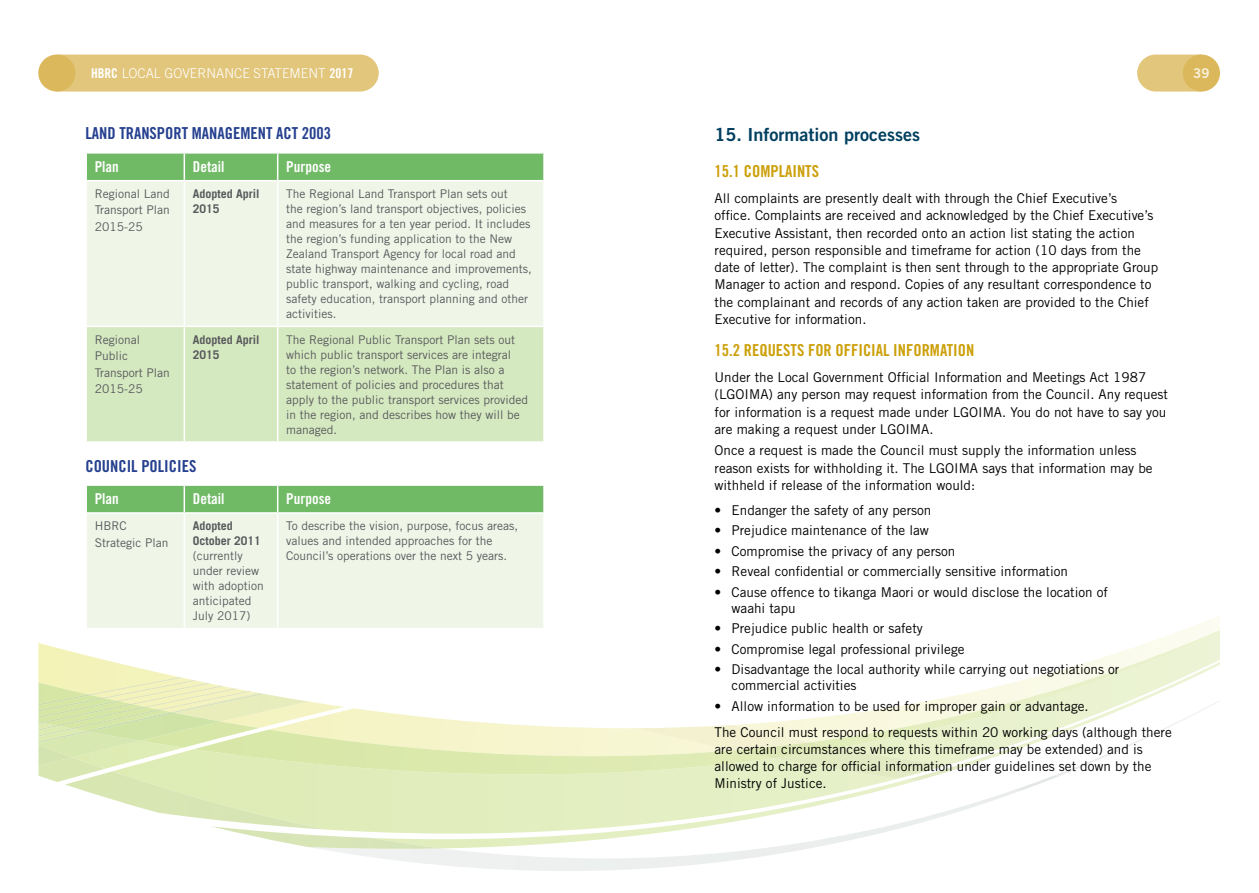
<style>
.page{position:relative;width:1259px;height:893px;background:#fff}
.page>*{position:absolute;margin:0;border:0;box-sizing:border-box;transform-origin:0 0}
.t1{font:18px "Trade Gothic LT Maori Bd 2";color:#003f5f}
.t2{font:16.5px "Trade Gothic LT Maori Bd Cn 20";color:#cca00a}
.t3{font:16.5px "Trade Gothic LT Maori Bd Cn 20";color:#25408f}
.t4{font:15px "Trade Gothic LT Maori Bd Cn 20";color:#fff}
.t5{font:13.5px/17.2px "Trade Gothic LT Maori";color:#000}
.t6{font:300 13.5px "Trade Gothic LT Maori";color:#fff}
.t7{font:13.5px "Trade Gothic LT Maori Bd 2";color:#fff}
.t8{font:12px/15px "Trade Gothic LT Maori";color:#58595b}
.t9{font:700 12px/15px "Trade Gothic LT Maori";color:#58595b}
.s1{font-family:"Trade Gothic LT Maori Bd Cn 20";font-weight:400}
</style>
<div class="page">
<div style="left:61px;top:55px;width:318px;height:37px;background:#e2c67b"></div>
<svg style="left:1137px;top:55px;width:60px;height:37px;background:#e4cb87"></svg>
<div style="left:1182px;top:55px;width:38px;height:37px;background:#dbb85b;border-radius:50%"></div>
<div style="left:38px;top:55px;width:37px;height:37px;background:#dbb85b;border-radius:50%"></div>
<svg style="left:323px;top:757px;width:781px;height:114px"></svg>
<img style="left:38px;top:757px;width:404px;height:92px">
<img style="left:567px;top:841px;width:280px;height:30px">
<img style="left:38px;top:743px;width:1097px;height:14px">
<img style="left:38px;top:745px;width:34px;height:21px">
<img style="left:38px;top:730px;width:1121px;height:13px">
<svg style="left:38px;top:643px;width:1133px;height:87px;background:#ecf1c7"></svg>
<img style="left:56px;top:617px;width:1164px;height:109px">
<svg style="left:158px;top:691px;width:93px;height:19px;background:#eceebf"></svg>
<svg style="left:38px;top:728px;width:36px;height:14px"></svg>
<img style="left:71px;top:710px;width:90px;height:19px">
<img style="left:634px;top:725px;width:176px;height:25px">
<img style="left:773px;top:748px;width:190px;height:33px">
<img style="left:733px;top:742px;width:106px;height:16px">
<img style="left:1014px;top:775px;width:46px;height:15px">
<div style="left:87px;top:181px;width:456px;height:145px;background:#eff6e8"></div>
<div style="left:87px;top:327px;width:456px;height:114px;background:#d5e9c1"></div>
<svg style="left:86px;top:153px;width:458px;height:27px;background:#74bb6a"></svg>
<hr style="left:543px;top:154px;width:2px;height:26px;background:#fff">
<hr style="left:184px;top:181px;width:1px;height:145px;background:#fff">
<hr style="left:277px;top:181px;width:1px;height:145px;background:#fff">
<hr style="left:184px;top:327px;width:1px;height:114px;background:#fff">
<hr style="left:277px;top:327px;width:1px;height:114px;background:#fff">
<div style="left:87px;top:514px;width:456px;height:114px;background:#eff6e8"></div>
<div style="left:86px;top:485px;width:458px;height:27px;background:#70b965"></div>
<hr style="left:543px;top:486px;width:2px;height:26px;background:#fff">
<hr style="left:85px;top:514px;width:2px;height:114px;background:#fff">
<hr style="left:184px;top:514px;width:1px;height:114px;background:#fff">
<hr style="left:277px;top:514px;width:1px;height:114px;background:#fff">
<hr style="left:543px;top:514px;width:2px;height:114px;background:#fff">
<hr style="left:85px;top:628px;width:99px;height:1px;background:#fff">
<hr style="left:184px;top:628px;width:94px;height:1px;background:#fff">
<hr style="left:278px;top:628px;width:267px;height:1px;background:#fff">
<p class="t6" style="left:91px;top:65px;width:264px"><span class="s1">HBRC</span> LOCAL GOVERNANCE STATEMENT <span class="s1">2017</span></p>
<p class="t7" style="left:1193px;top:65px;width:18px">39</p>
<p class="t3" style="left:85px;top:124px;width:247px">LAND TRANSPORT MANAGEMENT ACT 2003</p>
<p class="t4" style="left:95px;top:158px;width:26px">Plan</p>
<p class="t4" style="left:193px;top:158px;width:33px">Detail</p>
<p class="t4" style="left:286px;top:158px;width:46px">Purpose</p>
<p class="t8" style="left:95px;top:185px;width:77px;line-height:16.5px;text-align:justify">Regional Land Transport Plan 2015-25</p>
<p class="t9" style="left:193px;top:186px;width:68px">Adopted April<br>2015</p>
<p class="t8" style="left:286px;top:186px;width:247px">The Regional Land Transport Plan sets out<br>the region’s land transport objectives, policies and measures for a ten year period. It includes the region’s funding application to the New Zealand Transport Agency for local road and state highway maintenance and improvements, public transport, walking and cycling, road safety education, transport planning and other activities.</p>
<p class="t8" style="left:95px;top:331px;width:77px;line-height:16.5px">Regional<br>Public<br>Transport Plan<br>2015-25</p>
<p class="t9" style="left:193px;top:332px;width:68px">Adopted April<br>2015</p>
<p class="t8" style="left:286px;top:332px;width:243px">The Regional Public Transport Plan sets out which public transport services are integral<br>to the region’s network. The Plan is also a statement of policies and procedures that apply to the public transport services provided in the region, and describes how they will be managed.</p>
<p class="t3" style="left:85px;top:456px;width:112px">COUNCIL POLICIES</p>
<p class="t4" style="left:95px;top:490px;width:26px">Plan</p>
<p class="t4" style="left:193px;top:490px;width:33px">Detail</p>
<p class="t4" style="left:286px;top:490px;width:46px">Purpose</p>
<p class="t8" style="left:95px;top:517px;width:75px;line-height:16.5px">HBRC<br>Strategic Plan</p>
<p class="t9" style="left:193px;top:518px;width:70px">Adopted<br>October 2011</p>
<p class="t8" style="left:193px;top:548px;width:73px">(currently under review with adoption anticipated<br>July 2017)</p>
<p class="t8" style="left:286px;top:518px;width:233px">To describe the vision, purpose, focus areas, values and intended approaches for the<br>Council’s operations over the next 5 years.</p>
<h1 class="t1" style="left:714px;top:123px;width:207px">15. Information processes</h1>
<p class="t2" style="left:714px;top:161px;width:106px">15.1 COMPLAINTS</p>
<p class="t5" style="left:714px;top:190px;width:445px">All complaints are presently dealt with through the Chief Executive’s<br>office. Complaints are received and acknowledged by the Chief Executive’s Executive Assistant, then recorded onto an action list stating the action required, person responsible and timeframe for action (10 days from the date of letter). The complaint is then sent through to the appropriate Group Manager to action and respond. Copies of any resultant correspondence to the complainant and records of any action taken are provided to the Chief Executive for information.</p>
<p class="t2" style="left:714px;top:341px;width:261px">15.2 REQUESTS FOR OFFICIAL INFORMATION</p>
<p class="t5" style="left:714px;top:369px;width:455px">Under the Local Government Official Information and Meetings Act 1987 (LGOIMA) any person may request information from the Council. Any request for information is a request made under LGOIMA. You do not have to say you are making a request under LGOIMA.</p>
<p class="t5" style="left:714px;top:442px;width:439px">Once a request is made the Council must supply the information unless reason exists for withholding it. The LGOIMA says that information may be withheld if release of the information would:</p>
<p class="t5" style="left:714px;top:501px;width:218px">• Endanger the safety of any person</p>
<p class="t5" style="left:714px;top:522px;width:216px">• Prejudice maintenance of the law</p>
<p class="t5" style="left:714px;top:542px;width:242px">• Compromise the privacy of any person</p>
<p class="t5" style="left:714px;top:562px;width:355px">• Reveal confidential or commercially sensitive information</p>
<p class="t5" style="left:731px;top:583px;width:378px;line-height:16.2px;text-indent:-17px">• Cause offence to tikanga Maori or would disclose the location of waahi tapu</p>
<p class="t5" style="left:714px;top:620px;width:210px">• Prejudice public health or safety</p>
<p class="t5" style="left:714px;top:640px;width:251px">• Compromise legal professional privilege</p>
<p class="t5" style="left:731px;top:661px;width:389px;line-height:16.2px;text-indent:-17px">• Disadvantage the local authority while carrying out negotiations or commercial activities</p>
<p class="t5" style="left:714px;top:693px;width:459px;line-height:25.8px">• Allow information to be used for improper gain or advantage.<br>The Council must respond to requests within 20 working days (although there</p>
<p class="t5" style="left:714px;top:740px;width:438px">are certain circumstances where this timeframe may be extended) and is allowed to charge for official information under guidelines set down by the<br>Ministry of Justice.</p>
</div>
